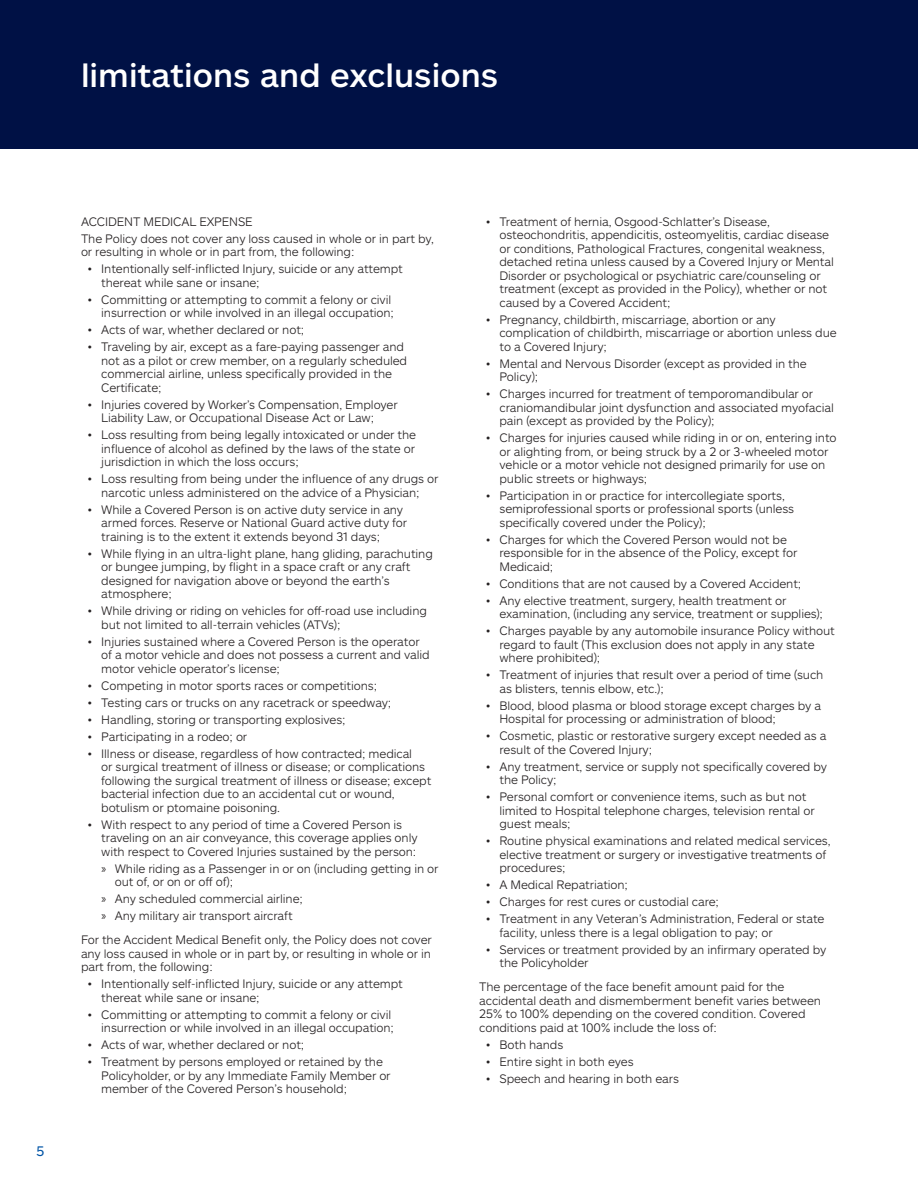
<style>
.page{position:relative;width:918px;height:1188px;background:#fff}
.page>*{position:absolute;margin:0;border:0;box-sizing:border-box;transform-origin:0 0}
.t1{font:500 33px "Allstate Sans";color:#fff}
.t2{font:13.5px "Allstate Sans";color:#0154a6}
.body{font:300 12px/13.5px "Allstate Sans";letter-spacing:-.01em;color:#231f20}
</style>
<div class="page">
<div style="left:0;top:0;width:918px;height:148px;background:#001145"></div>
<p class="t1" style="left:81px;top:54px;width:419px">limitations and exclusions</p>
<p class="t2" style="left:37px;top:1142px;width:9px">5</p>
<p class="body" style="left:81px;top:214px;width:173px">ACCIDENT MEDICAL EXPENSE</p>
<p class="body" style="left:81px;top:231px;width:355px">The Policy does not cover any loss caused in whole or in part by, or resulting in whole or in part from, the following:</p>
<p class="body" style="left:101px;top:262px;width:303px;text-indent:-14px">• Intentionally self-inflicted Injury, suicide or any attempt thereat while sane or insane;</p>
<p class="body" style="left:88px;top:292px;width:308px;text-align:right">• Committing or attempting to commit a felony or civil insurrection or while involved in an illegal occupation;</p>
<p class="body" style="left:88px;top:323px;width:218px">• Acts of war, whether declared or not;</p>
<p class="body" style="left:101px;top:340px;width:307px;text-indent:-14px">• Traveling by air, except as a fare-paying passenger and not as a pilot or crew member, on a regularly scheduled commercial airline, unless specifically provided in the Certificate;</p>
<p class="body" style="left:101px;top:397px;width:298px;text-indent:-14px">• Injuries covered by Worker’s Compensation, Employer<br>Liability Law, or Occupational Disease Act or Law;</p>
<p class="body" style="left:101px;top:428px;width:316px;text-align:justify;text-indent:-14px">• Loss resulting from being legally intoxicated or under the influence of alcohol as defined by the laws of the state or jurisdiction in which the loss occurs;</p>
<p class="body" style="left:88px;top:472px;width:352px;text-align:center">• Loss resulting from being under the influence of any drugs or narcotic unless administered on the advice of a Physician;</p>
<p class="body" style="left:101px;top:502px;width:307px;text-indent:-14px">• While a Covered Person is on active duty service in any armed forces. Reserve or National Guard active duty for training is to the extent it extends beyond 31 days;</p>
<p class="body" style="left:101px;top:546px;width:333px;text-indent:-14px">• While flying in an ultra-light plane, hang gliding, parachuting or bungee jumping, by flight in a space craft or any craft designed for navigation above or beyond the earth’s atmosphere;</p>
<p class="body" style="left:101px;top:604px;width:327px;text-indent:-14px">• While driving or riding on vehicles for off-road use including but not limited to all-terrain vehicles (ATVs);</p>
<p class="body" style="left:101px;top:634px;width:330px;text-indent:-14px">• Injuries sustained where a Covered Person is the operator of a motor vehicle and does not possess a current and valid motor vehicle operator’s license;</p>
<p class="body" style="left:88px;top:678px;width:291px">• Competing in motor sports races or competitions;</p>
<p class="body" style="left:88px;top:695px;width:305px">• Testing cars or trucks on any racetrack or speedway;</p>
<p class="body" style="left:88px;top:712px;width:259px">• Handling, storing or transporting explosives;</p>
<p class="body" style="left:88px;top:729px;width:161px">• Participating in a rodeo; or</p>
<p class="body" style="left:101px;top:746px;width:332px;text-indent:-14px">• Illness or disease, regardless of how contracted; medical<br>or surgical treatment of illness or disease; or complications following the surgical treatment of illness or disease; except bacterial infection due to an accidental cut or wound, botulism or ptomaine poisoning.</p>
<p class="body" style="left:101px;top:817px;width:318px;text-indent:-14px">• With respect to any period of time a Covered Person is traveling on an air conveyance, this coverage applies only with respect to Covered Injuries sustained by the person:</p>
<p class="body" style="left:115px;top:861px;width:325px;text-indent:-14px">» While riding as a Passenger in or on (including getting in or out of, or on or off of);</p>
<p class="body" style="left:101px;top:892px;width:203px">» Any scheduled commercial airline;</p>
<p class="body" style="left:101px;top:909px;width:193px">» Any military air transport aircraft</p>
<p class="body" style="left:81px;top:933px;width:352px;text-align:justify">For the Accident Medical Benefit only, the Policy does not cover any loss caused in whole or in part by, or resulting in whole or in part from, the following:</p>
<p class="body" style="left:101px;top:977px;width:303px;text-indent:-14px">• Intentionally self-inflicted Injury, suicide or any attempt thereat while sane or insane;</p>
<p class="body" style="left:88px;top:1007px;width:308px;text-align:right">• Committing or attempting to commit a felony or civil insurrection or while involved in an illegal occupation;</p>
<p class="body" style="left:88px;top:1038px;width:218px">• Acts of war, whether declared or not;</p>
<p class="body" style="left:101px;top:1055px;width:291px;text-indent:-14px">• Treatment by persons employed or retained by the<br>Policyholder, or by any Immediate Family Member or member of the Covered Person’s household;</p>
<p class="body" style="left:500px;top:214px;width:336px;text-indent:-14px">• Treatment of hernia, Osgood-Schlatter’s Disease, osteochondritis, appendicitis, osteomyelitis, cardiac disease or conditions, Pathological Fractures, congenital weakness, detached retina unless caused by a Covered Injury or Mental Disorder or psychological or psychiatric care/counseling or treatment (except as provided in the Policy), whether or not caused by a Covered Accident;</p>
<p class="body" style="left:500px;top:312px;width:339px;text-indent:-14px">• Pregnancy, childbirth, miscarriage, abortion or any complication of childbirth, miscarriage or abortion unless due to a Covered Injury;</p>
<p class="body" style="left:500px;top:356px;width:309px;text-indent:-14px">• Mental and Nervous Disorder (except as provided in the<br>Policy);</p>
<p class="body" style="left:500px;top:387px;width:336px;text-indent:-14px">• Charges incurred for treatment of temporomandibular or craniomandibular joint dysfunction and associated myofacial pain (except as provided by the Policy);</p>
<p class="body" style="left:500px;top:431px;width:339px;text-indent:-14px">• Charges for injuries caused while riding in or on, entering into or alighting from, or being struck by a 2 or 3-wheeled motor vehicle or a motor vehicle not designed primarily for use on public streets or highways;</p>
<p class="body" style="left:500px;top:488px;width:296px;text-indent:-14px">• Participation in or practice for intercollegiate sports, semiprofessional sports or professional sports (unless specifically covered under the Policy);</p>
<p class="body" style="left:500px;top:532px;width:299px;text-indent:-14px">• Charges for which the Covered Person would not be responsible for in the absence of the Policy, except for<br>Medicaid;</p>
<p class="body" style="left:486px;top:576px;width:317px">• Conditions that are not caused by a Covered Accident;</p>
<p class="body" style="left:500px;top:593px;width:325px;text-indent:-14px">• Any elective treatment, surgery, health treatment or examination, (including any service, treatment or supplies);</p>
<p class="body" style="left:500px;top:624px;width:337px;text-indent:-14px">• Charges payable by any automobile insurance Policy without regard to fault (This exclusion does not apply in any state where prohibited);</p>
<p class="body" style="left:500px;top:668px;width:325px;text-indent:-14px">• Treatment of injuries that result over a period of time (such as blisters, tennis elbow, etc.);</p>
<p class="body" style="left:500px;top:698px;width:323px;text-indent:-14px">• Blood, blood plasma or blood storage except charges by a<br>Hospital for processing or administration of blood;</p>
<p class="body" style="left:500px;top:729px;width:329px;text-indent:-14px">• Cosmetic, plastic or restorative surgery except needed as a result of the Covered Injury;</p>
<p class="body" style="left:500px;top:759px;width:329px;text-indent:-14px">• Any treatment, service or supply not specifically covered by the Policy;</p>
<p class="body" style="left:500px;top:790px;width:317px;text-indent:-14px">• Personal comfort or convenience items, such as but not limited to Hospital telephone charges, television rental or guest meals;</p>
<p class="body" style="left:500px;top:834px;width:333px;text-indent:-14px">• Routine physical examinations and related medical services, elective treatment or surgery or investigative treatments of procedures;</p>
<p class="body" style="left:486px;top:878px;width:144px">• A Medical Repatriation;</p>
<p class="body" style="left:486px;top:895px;width:235px">• Charges for rest cures or custodial care;</p>
<p class="body" style="left:500px;top:912px;width:327px;text-indent:-14px">• Treatment in any Veteran’s Administration, Federal or state facility, unless there is a legal obligation to pay; or</p>
<p class="body" style="left:500px;top:942px;width:328px;text-indent:-14px">• Services or treatment provided by an infirmary operated by the Policyholder</p>
<p class="body" style="left:479px;top:979px;width:343px">The percentage of the face benefit amount paid for the accidental death and dismemberment benefit varies between 25% to 100% depending on the covered condition. Covered conditions paid at 100% include the loss of:</p>
<p class="body" style="left:486px;top:1037px;width:79px">• Both hands</p>
<p class="body" style="left:486px;top:1054px;width:149px">• Entire sight in both eyes</p>
<p class="body" style="left:486px;top:1071px;width:195px">• Speech and hearing in both ears</p>
</div>
